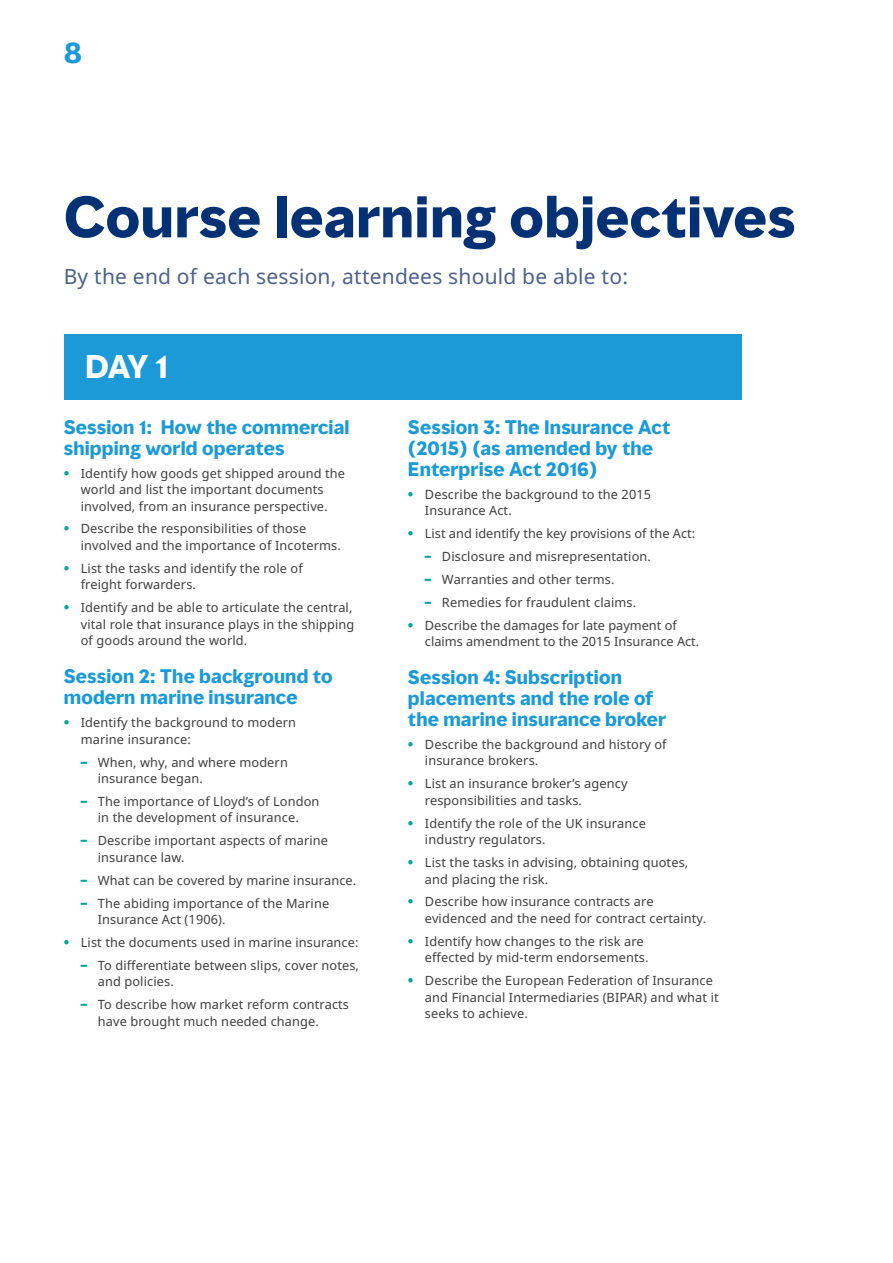
<style>
.page{position:relative;width:893px;height:1263px;background:#fff}
.page>*{position:absolute;margin:0;border:0;box-sizing:border-box;transform-origin:0 0}
.Page_Heading__36_39{font:700 54px "MMC Display";letter-spacing:.01em;color:#043174}
.Sidebar_Headline__20_20{font:700 30px "MMC Display";color:#fff}
.t1{font:700 27px "MMC Display";color:#1b9ad7}
.Body_Intro__14_17{font:21px "Noto Sans";letter-spacing:.01em;color:#4d6288}
.Body_Subhead__12_14{font:700 18px/21px "MMC Display";letter-spacing:.01em;color:#1b9ad7}
.t2{font:12.75px/16.5px "Noto Sans";letter-spacing:.01em;color:#3e3e3f}
.s1{font-family:"MMC Display";font-weight:700;color:#00a39d}
</style>
<div class="page">
<div style="left:64px;top:334px;width:677px;height:66px;background:#1b9ad7"></div>
<h3 class="t1" style="left:64px;top:35px;width:20px">8</h3>
<h1 class="Page_Heading__36_39" style="left:64px;top:182px;width:733px">Course learning objectives</h1>
<h3 class="Body_Intro__14_17" style="left:64px;top:262px;width:566px">By the end of each session, attendees should be able to:</h3>
<p class="Sidebar_Headline__20_20" style="left:85px;top:347px;width:84px">DAY 1</p>
<h4 class="Body_Subhead__12_14" style="left:64px;top:417px;width:287px">Session 1: How the commercial shipping world operates</h4>
<p class="t2" style="left:64px;top:465px;width:283px;text-align:center"><span class="s1">•</span> Identify how goods get shipped around the world and list the important documents involved, from an insurance perspective.</p>
<p class="t2" style="left:81px;top:521px;width:261px;text-indent:-17px"><span class="s1">•</span> Describe the responsibilities of those involved and the importance of Incoterms.</p>
<p class="t2" style="left:81px;top:560px;width:224px;text-indent:-17px"><span class="s1">•</span> List the tasks and identify the role of freight forwarders.</p>
<p class="t2" style="left:81px;top:600px;width:275px;text-indent:-17px"><span class="s1">•</span> Identify and be able to articulate the central, vital role that insurance plays in the shipping of goods around the world.</p>
<h4 class="Body_Subhead__12_14" style="left:64px;top:666px;width:270px">Session 2: The background to modern marine insurance</h4>
<p class="t2" style="left:81px;top:714px;width:217px;text-indent:-17px"><span class="s1">•</span> Identify the background to modern marine insurance:</p>
<p class="t2" style="left:98px;top:754px;width:192px;text-indent:-17px"><span class="s1">–</span> When, why, and where modern insurance began.</p>
<p class="t2" style="left:81px;top:793px;width:240px;text-align:center"><span class="s1">–</span> The importance of Lloyd’s of London in the development of insurance.</p>
<p class="t2" style="left:98px;top:833px;width:232px;text-indent:-17px"><span class="s1">–</span> Describe important aspects of marine insurance law.</p>
<p class="t2" style="left:81px;top:872px;width:277px"><span class="s1">–</span> What can be covered by marine insurance.</p>
<p class="t2" style="left:98px;top:895px;width:233px;text-indent:-17px"><span class="s1">–</span> The abiding importance of the Marine<br>Insurance Act (1906).</p>
<p class="t2" style="left:64px;top:934px;width:296px"><span class="s1">•</span> List the documents used in marine insurance:</p>
<p class="t2" style="left:98px;top:957px;width:263px;text-indent:-17px"><span class="s1">–</span> To differentiate between slips, cover notes, and policies.</p>
<p class="t2" style="left:98px;top:997px;width:253px;text-indent:-17px"><span class="s1">–</span> To describe how market reform contracts have brought much needed change.</p>
<h4 class="Body_Subhead__12_14" style="left:408px;top:417px;width:264px">Session 3: The Insurance Act (2015) (as amended by the<br>Enterprise Act 2016)</h4>
<p class="t2" style="left:425px;top:486px;width:228px;text-indent:-17px"><span class="s1">•</span> Describe the background to the 2015<br>Insurance Act.</p>
<p class="t2" style="left:408px;top:525px;width:289px"><span class="s1">•</span> List and identify the key provisions of the Act:</p>
<p class="t2" style="left:425px;top:548px;width:228px"><span class="s1">–</span> Disclosure and misrepresentation.</p>
<p class="t2" style="left:425px;top:571px;width:191px"><span class="s1">–</span> Warranties and other terms.</p>
<p class="t2" style="left:425px;top:594px;width:213px"><span class="s1">–</span> Remedies for fraudulent claims.</p>
<p class="t2" style="left:425px;top:617px;width:276px;text-indent:-17px"><span class="s1">•</span> Describe the damages for late payment of claims amendment to the 2015 Insurance Act.</p>
<h4 class="Body_Subhead__12_14" style="left:408px;top:667px;width:260px">Session 4: Subscription placements and the role of the marine insurance broker</h4>
<p class="t2" style="left:425px;top:736px;width:243px;text-indent:-17px"><span class="s1">•</span> Describe the background and history of insurance brokers.</p>
<p class="t2" style="left:425px;top:776px;width:204px;text-indent:-17px"><span class="s1">•</span> List an insurance broker’s agency responsibilities and tasks.</p>
<p class="t2" style="left:425px;top:815px;width:222px;text-indent:-17px"><span class="s1">•</span> Identify the role of the UK insurance industry regulators.</p>
<p class="t2" style="left:425px;top:854px;width:265px;text-indent:-17px"><span class="s1">•</span> List the tasks in advising, obtaining quotes, and placing the risk.</p>
<p class="t2" style="left:425px;top:894px;width:283px;text-indent:-17px"><span class="s1">•</span> Describe how insurance contracts are evidenced and the need for contract certainty.</p>
<p class="t2" style="left:425px;top:933px;width:225px;text-indent:-17px"><span class="s1">•</span> Identify how changes to the risk are effected by mid-term endorsements.</p>
<p class="t2" style="left:425px;top:973px;width:295px;text-indent:-17px"><span class="s1">•</span> Describe the European Federation of Insurance and Financial Intermediaries (BIPAR) and what it seeks to achieve.</p>
</div>
